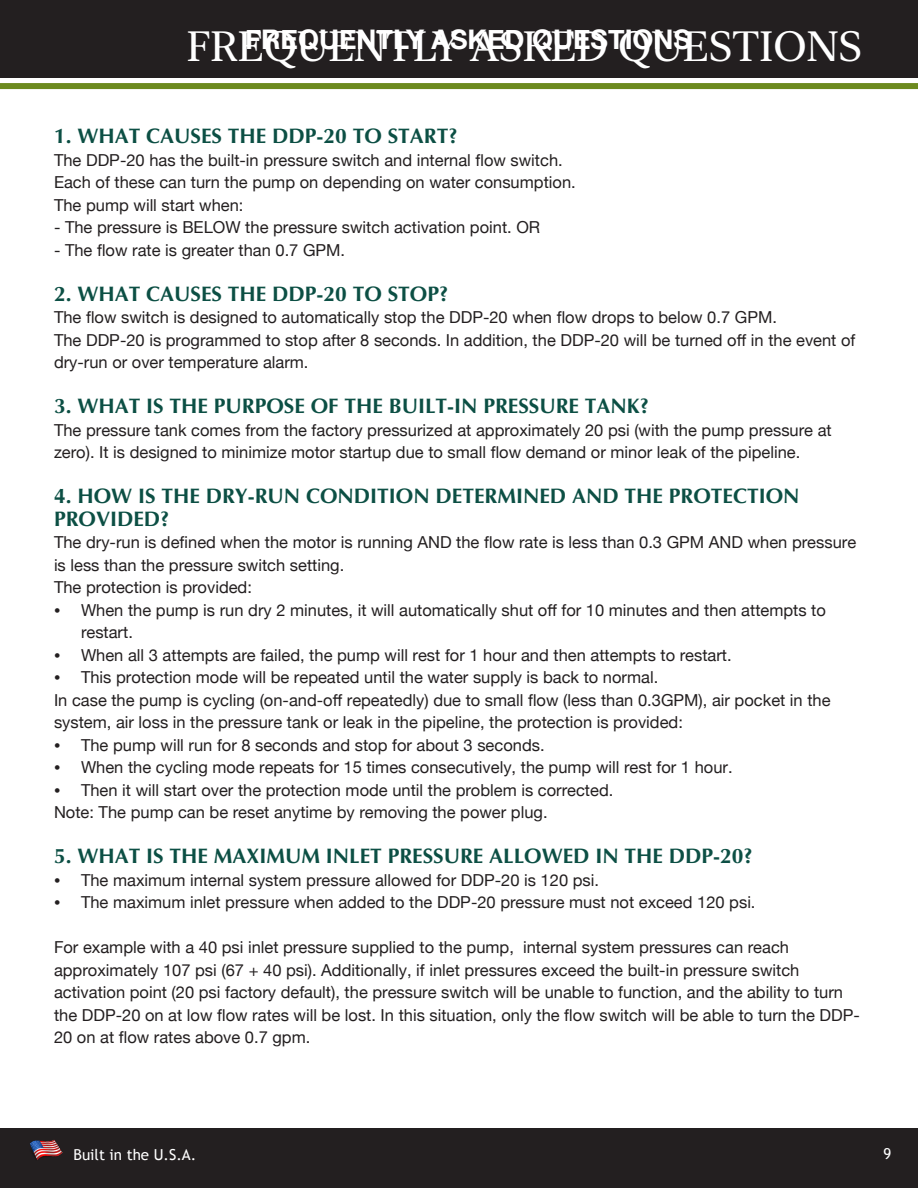
<style>
.page{position:relative;width:918px;height:1188px;background:#fff}
.page>*{position:absolute;margin:0;border:0;box-sizing:border-box;transform-origin:0 0}
.t1{font:500 42px "New York";color:#fff}
.t2{font:700 27px "Helvetica Neue";color:#fff}
.t3{font:700 21px/22.5px "Optima";color:#0c4f44}
.t4{font:16.5px/22.5px "Helvetica Neue";color:#231f20}
.t5{font:15.15px "Trebuchet MS";color:#fff}
.t6{font:15px "Trebuchet MS";color:#fff}
.s1{font-family:"Adobe Garamond Pro"}
</style>
<div class="page">
<div style="left:0;top:1128px;width:918px;height:60px;background:#231f20"></div>
<img style="left:30px;top:1140px;width:33px;height:20px">
<div style="left:0;top:0;width:918px;height:77px;background:#231f20"></div>
<div style="left:0;top:83px;width:918px;height:6px;background:#6c8a1f"></div>
<p class="t2" style="left:245px;top:18px;width:448px">FREQUENTLY ASKED QUESTIONS</p>
<p class="t1" style="left:187px;top:21px;width:677px">FREQUENTLY ASKED QUESTIONS</p>
<p class="t3" style="left:54px;top:125px;width:405px">1. WHAT CAUSES THE DDP-20 TO START?</p>
<p class="t4" style="left:54px;top:150px;width:510px">The DDP-20 has the built-in pressure switch and internal flow switch.</p>
<p class="t4" style="left:54px;top:172px;width:523px">Each of these can turn the pump on depending on water consumption.</p>
<p class="t4" style="left:54px;top:195px;width:191px">The pump will start when:</p>
<p class="t4" style="left:54px;top:217px;width:488px">- The pressure is BELOW the pressure switch activation point. OR</p>
<p class="t4" style="left:54px;top:240px;width:293px">- The flow rate is greater than 0.7 GPM.</p>
<p class="t3" style="left:54px;top:283px;width:396px">2. WHAT CAUSES THE DDP-20 TO STOP?</p>
<p class="t4" style="left:54px;top:307px;width:725px">The flow switch is designed to automatically stop the DDP-20 when flow drops to below 0.7 GPM.</p>
<p class="t4" style="left:54px;top:330px;width:803px">The DDP-20 is programmed to stop after 8 seconds. In addition, the DDP-20 will be turned off in the event of dry-run or over temperature alarm.</p>
<p class="t3" style="left:54px;top:395px;width:597px">3. WHAT IS THE PURPOSE OF THE BUILT-IN PRESSURE TANK?</p>
<p class="t4" style="left:54px;top:420px;width:779px">The pressure tank comes from the factory pressurized at approximately 20 psi (with the pump pressure at zero). It is designed to minimize motor startup due to small flow demand or minor leak of the pipeline.</p>
<p class="t3" style="left:54px;top:485px;width:747px">4. HOW IS THE DRY-RUN CONDITION DETERMINED AND THE PROTECTION<br>PROVIDED?</p>
<p class="t4" style="left:54px;top:532px;width:804px">The dry-run is defined when the motor is running AND the flow rate is less than 0.3 GPM AND when pressure is less than the pressure switch setting.</p>
<p class="t4" style="left:54px;top:577px;width:200px">The protection is provided:</p>
<p class="t4" style="left:81px;top:600px;width:746px;text-indent:-27px"><span class="s1">•</span> When the pump is run dry 2 minutes, it will automatically shut off for 10 minutes and then attempts to restart.</p>
<p class="t4" style="left:54px;top:645px;width:679px"><span class="s1">•</span> When all 3 attempts are failed, the pump will rest for 1 hour and then attempts to restart.</p>
<p class="t4" style="left:54px;top:667px;width:606px"><span class="s1">•</span> This protection mode will be repeated until the water supply is back to normal.</p>
<p class="t4" style="left:54px;top:690px;width:778px">In case the pump is cycling (on-and-off repeatedly) due to small flow (less than 0.3GPM), air pocket in the system, air loss in the pressure tank or leak in the pipeline, the protection is provided:</p>
<p class="t4" style="left:54px;top:735px;width:492px"><span class="s1">•</span> The pump will run for 8 seconds and stop for about 3 seconds.</p>
<p class="t4" style="left:54px;top:757px;width:680px"><span class="s1">•</span> When the cycling mode repeats for 15 times consecutively, the pump will rest for 1 hour.</p>
<p class="t4" style="left:54px;top:780px;width:561px"><span class="s1">•</span> Then it will start over the protection mode until the problem is corrected.</p>
<p class="t4" style="left:54px;top:802px;width:495px">Note: The pump can be reset anytime by removing the power plug.</p>
<p class="t3" style="left:54px;top:845px;width:700px">5. WHAT IS THE MAXIMUM INLET PRESSURE ALLOWED IN THE DDP-20?</p>
<p class="t4" style="left:54px;top:870px;width:547px"><span class="s1">•</span> The maximum internal system pressure allowed for DDP-20 is 120 psi.</p>
<p class="t4" style="left:54px;top:892px;width:703px"><span class="s1">•</span> The maximum inlet pressure when added to the DDP-20 pressure must not exceed 120 psi.</p>
<p class="t4" style="left:54px;top:937px;width:807px">For example with a 40 psi inlet pressure supplied to the pump, internal system pressures can reach approximately 107 psi (67 + 40 psi). Additionally, if inlet pressures exceed the built-in pressure switch activation point (20 psi factory default), the pressure switch will be unable to function, and the ability to turn the DDP-20 on at low flow rates will be lost. In this situation, only the flow switch will be able to turn the DDP-20 on at flow rates above 0.7 gpm.</p>
<p class="t5" style="left:74px;top:1146px;width:124px">Built in the U.S.A.</p>
<p class="t6" style="left:884px;top:1144px;width:9px">9</p>
</div>
